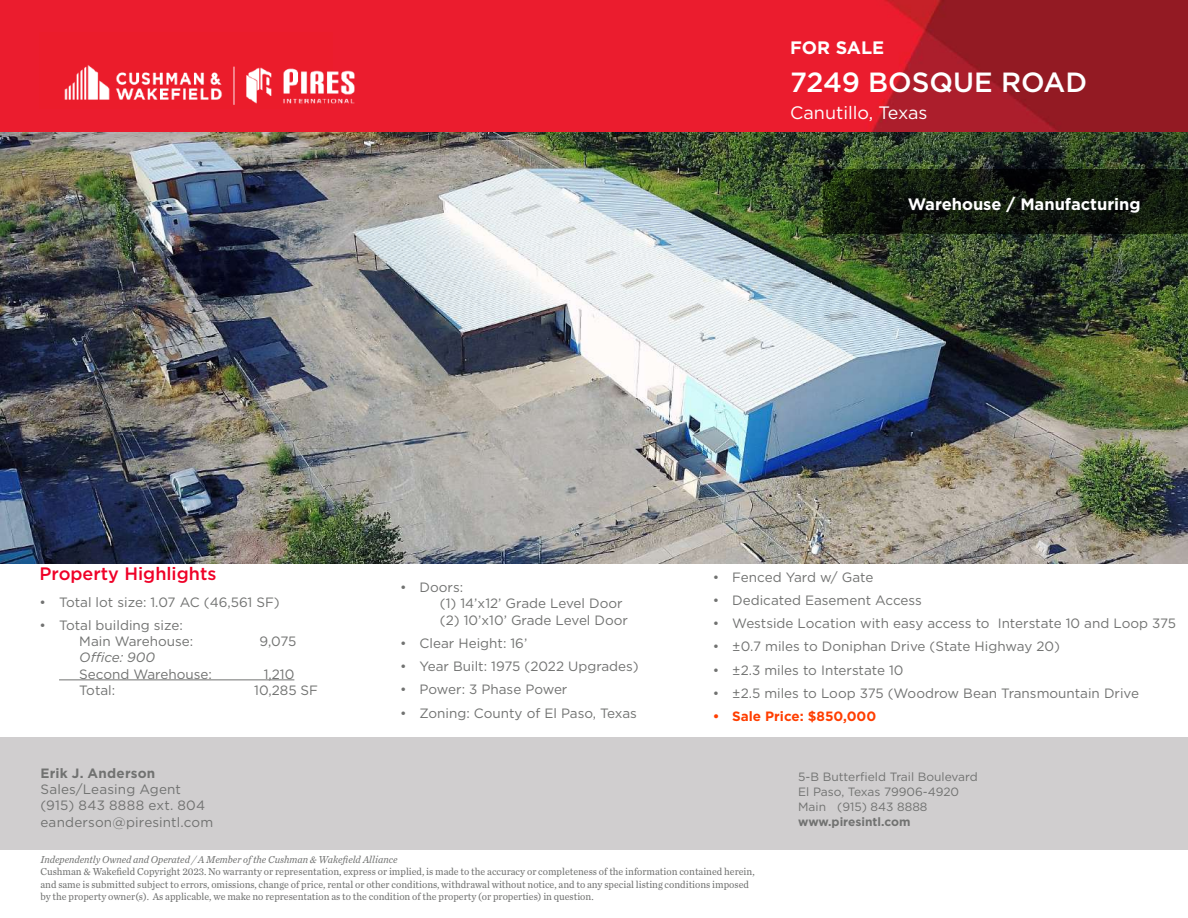
<style>
.page{position:relative;width:1188px;height:918px;background:#fff}
.page>*{position:absolute;margin:0;border:0;box-sizing:border-box;transform-origin:0 0}
.t1{font:500 27.75px "Gotham";color:#fff}
.t2{font:500 18px "Gotham";color:#ef0027}
.t3{font:18px "Gotham";color:#fff}
.t4{font:700 18px "Gotham";color:#fff}
.t5{font:700 16.5px "Gotham";color:#fff}
.t6{font:13.5px/16.2px "Gotham";color:#717271}
.t7{font:700 13.5px "Gotham";color:#ff3e00}
.t8{font:700 13.5px "Gotham";letter-spacing:.015em;color:#717271}
.t9{font:italic 13.5px "Gotham";color:#717271}
.t10{font:12px/15px "Gotham";color:#717271}
.t11{font:700 12px "Gotham";color:#717271}
.t12{font:10.5px/12.6px "Chronicle Text G2";color:#717271;scale:.95 1}
.t13{font:italic 10.5px "Chronicle Text G2";color:#717271;scale:.95 1}
</style>
<div class="page">
<div style="left:0;top:737px;width:1188px;height:112px;background:#d0cecf"></div>
<img style="left:0;top:0;width:1188px;height:133px">
<div style="left:39px;top:32px;width:294px;height:77px;background:#eb1c2b"></div>
<img style="left:64px;top:48px;width:314px;height:60px">
<img style="left:0;top:133px;width:1188px;height:431px">
<svg style="left:824px;top:169px;width:364px;height:65px;background:#121b0e"></svg>
<hr style="left:59px;top:680px;width:235px;height:1px;background:#717271">
<h2 class="t4" style="left:790px;top:35px;width:96px">FOR SALE</h2>
<h1 class="t1" style="left:790px;top:64px;width:298px">7249 BOSQUE ROAD</h1>
<h2 class="t3" style="left:790px;top:101px;width:139px">Canutillo, Texas</h2>
<p class="t5" style="left:908px;top:193px;width:234px">Warehouse / Manufacturing</p>
<h2 class="t2" style="left:40px;top:562px;width:178px">Property Highlights</h2>
<p class="t6" style="left:40px;top:594px;width:242px">• Total lot size: 1.07 AC (46,561 SF)</p>
<p class="t6" style="left:79px;top:617px;width:115px;text-indent:-40px">• Total building size:<br>Main Warehouse:</p>
<p class="t6" style="left:260px;top:633px;width:38px">9,075</p>
<p class="t9" style="left:79px;top:649px;width:77px">Office: 900</p>
<p class="t6" style="left:79px;top:665px;width:134px">Second Warehouse:</p>
<p class="t6" style="left:264px;top:665px;width:32px">1,210</p>
<p class="t6" style="left:79px;top:682px;width:37px">Total:</p>
<p class="t6" style="left:254px;top:682px;width:65px">10,285 SF</p>
<p class="t8" style="left:40px;top:764px;width:116px">Erik J. Anderson</p>
<p class="t6" style="left:40px;top:781px;width:174px">Sales/Leasing Agent (915) 843 8888 ext. 804 eanderson@piresintl.com</p>
<p class="t6" style="left:440px;top:578px;width:190px;text-indent:-40px">• Doors:<br>(1) 14’x12’ Grade Level Door (2) 10’x10’ Grade Level Door</p>
<p class="t6" style="left:400px;top:635px;width:129px">• Clear Height: 16’</p>
<p class="t6" style="left:400px;top:658px;width:240px">• Year Built: 1975 (2022 Upgrades)</p>
<p class="t6" style="left:400px;top:681px;width:169px">• Power: 3 Phase Power</p>
<p class="t6" style="left:400px;top:705px;width:238px">• Zoning: County of El Paso, Texas</p>
<p class="t6" style="left:713px;top:568px;width:162px">• Fenced Yard w/ Gate</p>
<p class="t6" style="left:713px;top:592px;width:211px">• Dedicated Easement Access</p>
<p class="t6" style="left:713px;top:615px;width:465px">• Westside Location with easy access to Interstate 10 and Loop 375</p>
<p class="t6" style="left:713px;top:638px;width:349px">• ±0.7 miles to Doniphan Drive (State Highway 20)</p>
<p class="t6" style="left:713px;top:661px;width:192px">• ±2.3 miles to Interstate 10</p>
<p class="t6" style="left:713px;top:685px;width:428px">• ±2.5 miles to Loop 375 (Woodrow Bean Transmountain Drive</p>
<p class="t7" style="left:713px;top:707px;width:165px">• Sale Price: $850,000</p>
<p class="t10" style="left:798px;top:769px;width:181px">5-B Butterfield Trail Boulevard<br>El Paso, Texas 79906-4920<br>Main (915) 843 8888</p>
<p class="t11" style="left:798px;top:814px;width:114px">www.piresintl.com</p>
<p class="t13" style="left:40px;top:851px;width:377px">Independently Owned and Operated / A Member of the Cushman &amp; Wakefield Alliance</p>
<p class="t12" style="left:40px;top:865px;width:753px">Cushman &amp; Wakefield Copyright 2023. No warranty or representation, express or implied, is made to the accuracy or completeness of the information contained herein, and same is submitted subject to errors, omissions, change of price, rental or other conditions, withdrawal without notice, and to any special listing conditions imposed by the property owner(s). As applicable, we make no representation as to the condition of the property (or properties) in question.</p>
</div>
